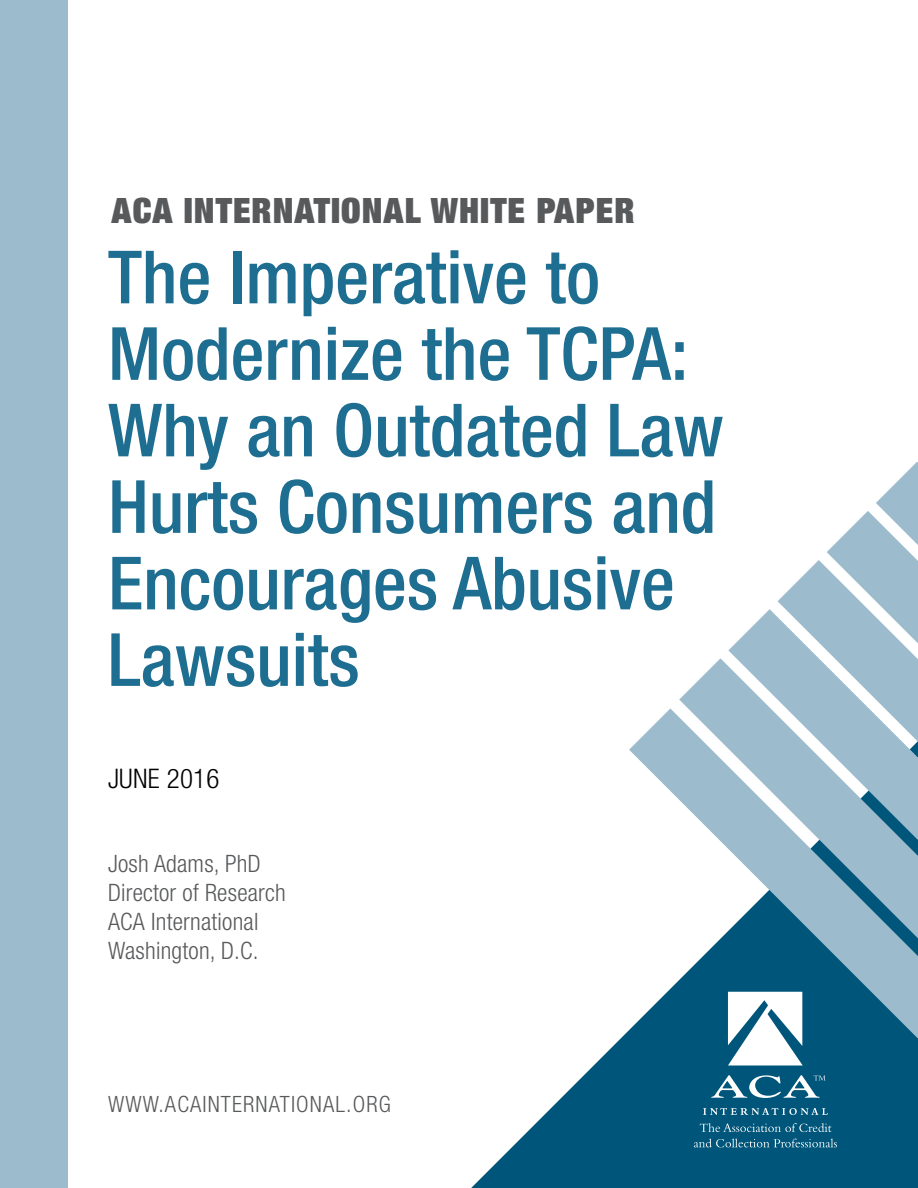
<style>
.page{position:relative;width:918px;height:1188px;background:#fff}
.page>*{position:absolute;margin:0;border:0;box-sizing:border-box;transform-origin:0 0}
.t1{font:500 condensed 73.5px/76.5px "Helvetica Neue";color:#1e6e91}
.t2{font:900 expanded 34.95px "Helvetica Neue";letter-spacing:.03em;color:#58595b}
.t3{font:300 condensed 27px "Helvetica Neue";letter-spacing:.01em;color:#000}
.t4{font:300 condensed 24px/28.8px "Helvetica Neue";letter-spacing:.01em;color:#58595b}
.t5{font:300 condensed 22.5px "Helvetica Neue";letter-spacing:.05em;color:#58595b}
</style>
<div class="page">
<svg style="left:471px;top:1030px;width:158px;height:158px"></svg>
<svg style="left:876px;top:462px;width:42px;height:49px"></svg>
<svg style="left:827px;top:511px;width:91px;height:49px;fill:#9cbccd"></svg>
<svg style="left:778px;top:560px;width:140px;height:49px;fill:#9cbccd"></svg>
<svg style="left:728px;top:609px;width:190px;height:49px;fill:#9cbccd"></svg>
<svg style="left:679px;top:658px;width:239px;height:50px;fill:#9cbccd"></svg>
<svg style="left:629px;top:708px;width:289px;height:480px"></svg>
<div style="left:0;top:0;width:68px;height:1188px;background:#9cbccd"></div>
<svg style="left:711px;top:1075px;width:115px;height:23px"></svg>
<svg style="left:728px;top:992px;width:75px;height:73px"></svg>
<svg style="left:703px;top:1108px;width:125px;height:7px"></svg>
<svg style="left:700px;top:1123px;width:131px;height:9px"></svg>
<svg style="left:694px;top:1139px;width:143px;height:8px"></svg>
<p class="t2" style="left:112px;top:188px;width:525px">ACA INTERNATIONAL WHITE PAPER</p>
<p class="t1" style="left:108px;top:238px;width:617px">The Imperative to<br>Modernize the TCPA:<br>Why an Outdated Law<br>Hurts Consumers and<br>Encourages Abusive<br>Lawsuits</p>
<p class="t3" style="left:108px;top:763px;width:113px">JUNE 2016</p>
<p class="t4" style="left:108px;top:849px;width:179px">Josh Adams, PhD<br>Director of Research<br>ACA International<br>Washington, D.C.</p>
<p class="t5" style="left:108px;top:1091px;width:284px">WWW.ACAINTERNATIONAL.ORG</p>
</div>
